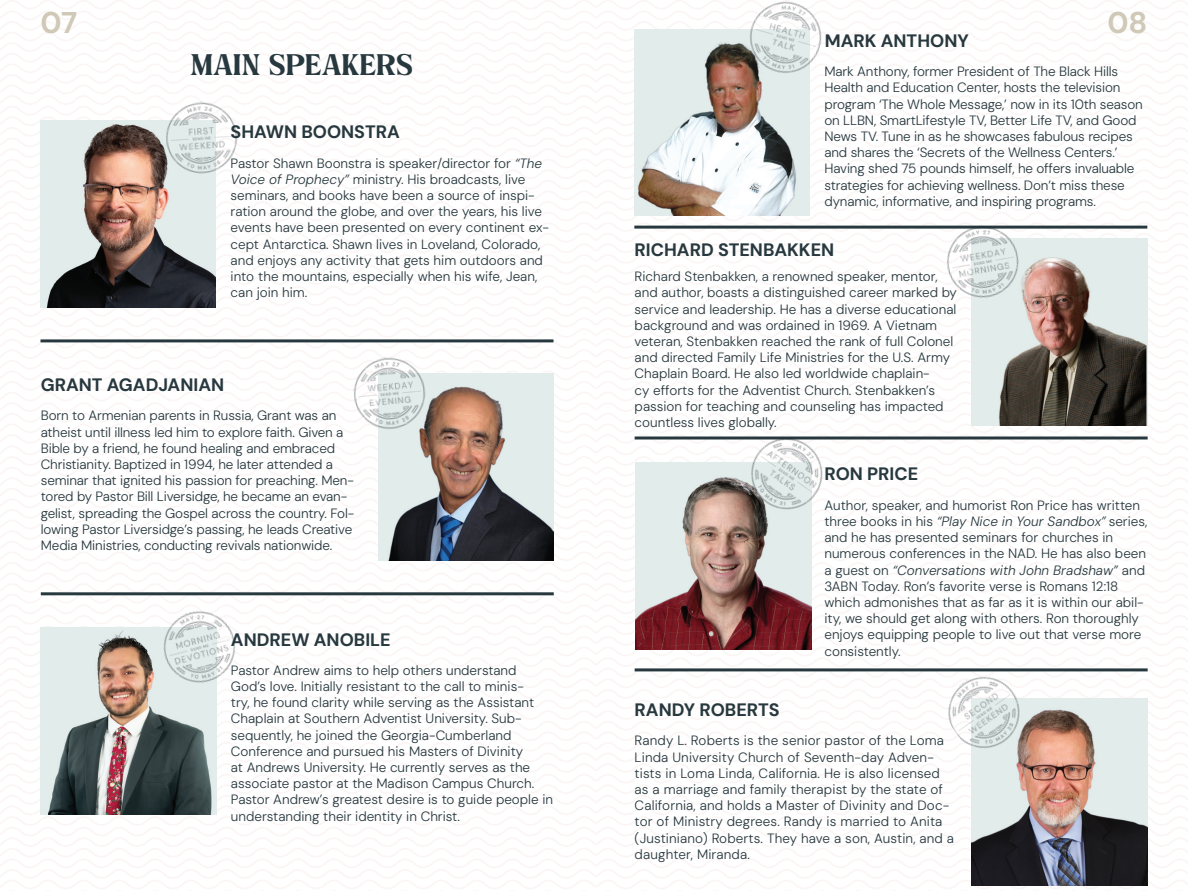
<style>
.page{position:relative;width:1188px;height:891px;background:#fff}
.page>*{position:absolute;margin:0;border:0;box-sizing:border-box;transform-origin:0 0}
.t1{font:30px "Bogimber";color:#27383e}
.t2{font:700 30px "DM Sans 18 pt";color:#d0c9b8}
.t3{font:700 18px "DM Sans 18 pt";color:#27383e}
.t4{font:300 13.5px/16.2px "DM Sans 18 pt";color:#27383e}
.s1{font-style:italic}
</style>
<div class="page">
<img style="left:0;top:1px;width:1188px;height:888px">
<img style="left:40px;top:120px;width:176px;height:187px">
<img style="left:634px;top:29px;width:176px;height:187px">
<img style="left:41px;top:628px;width:175px;height:186px">
<img style="left:972px;top:698px;width:175px;height:187px">
<img style="left:378px;top:373px;width:176px;height:187px">
<img style="left:972px;top:239px;width:175px;height:186px">
<img style="left:636px;top:463px;width:175px;height:186px">
<hr style="left:40px;top:339px;width:514px;height:3px;background:#27383e">
<hr style="left:634px;top:226px;width:513px;height:3px;background:#27383e">
<hr style="left:635px;top:668px;width:513px;height:3px;background:#27383e">
<hr style="left:41px;top:592px;width:513px;height:3px;background:#27383e">
<hr style="left:635px;top:437px;width:513px;height:3px;background:#27383e">
<img style="left:162px;top:99px;width:80px;height:78px">
<img style="left:739px;top:1px;width:93px;height:83px">
<img style="left:349px;top:354px;width:81px;height:80px">
<img style="left:940px;top:220px;width:86px;height:85px">
<img style="left:735px;top:423px;width:103px;height:103px">
<img style="left:154px;top:603px;width:92px;height:90px">
<img style="left:935px;top:661px;width:101px;height:101px">
<h1 class="t2" style="left:40px;top:3px;width:38px">07</h1>
<h1 class="t2" style="left:1108px;top:3px;width:41px">08</h1>
<p class="t3" style="left:825px;top:29px;width:146px">MARK ANTHONY</p>
<p class="t1" style="left:191px;top:52px;width:224px">MAIN SPEAKERS</p>
<p class="t3" style="left:231px;top:121px;width:171px">SHAWN BOONSTRA</p>
<p class="t4" style="left:231px;top:155px;width:320px">Pastor Shawn Boonstra is speaker/director for <span class="s1">“The Voice of Prophecy”</span> ministry. His broadcasts, live seminars, and books have been a source of inspi&shy;ration around the globe, and over the years, his live events have been presented on every continent ex&shy;cept Antarctica. Shawn lives in Loveland, Colorado, and enjoys any activity that gets him outdoors and into the mountains, especially when his wife, Jean, can join him.</p>
<p class="t3" style="left:41px;top:374px;width:185px">GRANT AGADJANIAN</p>
<p class="t4" style="left:41px;top:408px;width:315px">Born to Armenian parents in Russia, Grant was an atheist until illness led him to explore faith. Given a Bible by a friend, he found healing and embraced Christianity. Baptized in 1994, he later attended a seminar that ignited his passion for preaching. Men&shy;tored by Pastor Bill Liversidge, he became an evan&shy;gelist, spreading the Gospel across the country. Fol&shy;lowing Pastor Liversidge’s passing, he leads Creative Media Ministries, conducting revivals nationwide.</p>
<p class="t3" style="left:231px;top:628px;width:161px">ANDREW ANOBILE</p>
<p class="t4" style="left:231px;top:662px;width:324px">Pastor Andrew aims to help others understand God’s love. Initially resistant to the call to minis-<br>try, he found clarity while serving as the Assistant Chaplain at Southern Adventist University. Sub&shy;sequently, he joined the Georgia-Cumberland Conference and pursued his Masters of Divinity<br>at Andrews University. He currently serves as the associate pastor at the Madison Campus Church.<br>Pastor Andrew’s greatest desire is to guide people in understanding their identity in Christ.</p>
<p class="t4" style="left:824px;top:63px;width:320px">Mark Anthony, former President of The Black Hills Health and Education Center, hosts the television program ‘The Whole Message,’ now in its 10th season on LLBN, SmartLifestyle TV, Better Life TV, and Good News TV. Tune in as he showcases fabulous recipes and shares the ‘Secrets of the Wellness Centers.’ Having shed 75 pounds himself, he offers invaluable strategies for achieving wellness. Don’t miss these dynamic, informative, and inspiring programs.</p>
<p class="t3" style="left:635px;top:239px;width:201px">RICHARD STENBAKKEN</p>
<p class="t4" style="left:635px;top:268px;width:324px">Richard Stenbakken, a renowned speaker, mentor, and author, boasts a distinguished career marked by service and leadership. He has a diverse educational background and was ordained in 1969. A Vietnam veteran, Stenbakken reached the rank of full Colonel and directed Family Life Ministries for the U.S. Army Chaplain Board. He also led worldwide chaplain-<br>cy efforts for the Adventist Church. Stenbakken’s passion for teaching and counseling has impacted countless lives globally.</p>
<p class="t3" style="left:824px;top:463px;width:95px">RON PRICE</p>
<p class="t3" style="left:635px;top:699px;width:146px">RANDY ROBERTS</p>
<p class="t4" style="left:824px;top:497px;width:324px">Author, speaker, and humorist Ron Price has written three books in his <span class="s1">“Play Nice in Your Sandbox”</span> series, and he has presented seminars for churches in numerous conferences in the NAD. He has also been a guest on <span class="s1">“Conversations with John Bradshaw”</span> and 3ABN Today. Ron’s favorite verse is Romans 12:18 which admonishes that as far as it is within our abil&shy;ity, we should get along with others. Ron thoroughly enjoys equipping people to live out that verse more consistently.</p>
<p class="t4" style="left:635px;top:733px;width:321px">Randy L. Roberts is the senior pastor of the Loma Linda University Church of Seventh-day Adven&shy;tists in Loma Linda, California. He is also licensed as a marriage and family therapist by the state of California, and holds a Master of Divinity and Doc&shy;tor of Ministry degrees. Randy is married to Anita (Justiniano) Roberts. They have a son, Austin, and a daughter, Miranda.</p>
</div>
